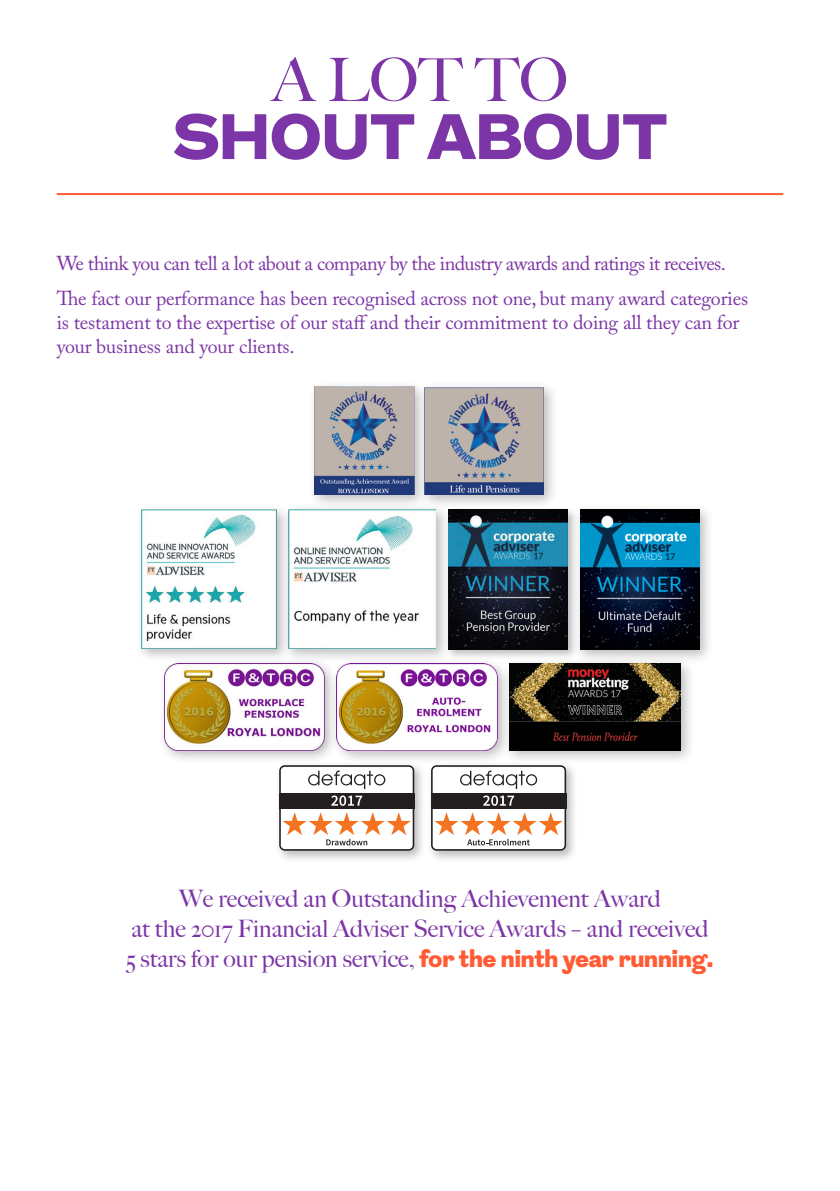
<style>
.page{position:relative;width:840px;height:1191px;background:#fff}
.page>*{position:absolute;margin:0;border:0;box-sizing:border-box;transform-origin:0 0}
.Page_Headline_BOTTOM{font:900 64px "Grot";color:#7c35a6}
.Page_Headline_TOP{font:500 60px "Big Caslon";color:#7c35a6}
.t1{font:500 24px/30px "Big Caslon";color:#7c35a6;text-align:center}
.Body_Purple{font:20px/24px "Adobe Caslon Pro";letter-spacing:-.01em;color:#7c35a6}
.Body_Purple-2{font:20px "Adobe Caslon Pro";letter-spacing:-.03em;color:#7c35a6}
.s1{font-family:"Grot";font-weight:900;color:#ff5b35}
</style>
<div class="page">
<hr style="left:57px;top:193px;width:725px;height:2px;background:#ff5b35">
<div style="left:502px;top:657px;width:192px;height:108px;background:#231f20;opacity:.3"></div>
<img style="left:511px;top:664px;width:169px;height:86px">
<div style="left:282px;top:503px;width:168px;height:160px;background:#231f20;opacity:.3"></div>
<img style="left:290px;top:509px;width:145px;height:140px">
<div style="left:573px;top:503px;width:141px;height:162px;background:#231f20;opacity:.3"></div>
<img style="left:579px;top:510px;width:120px;height:140px">
<div style="left:136px;top:503px;width:154px;height:160px;background:#231f20;opacity:.3"></div>
<img style="left:142px;top:509px;width:134px;height:140px">
<div style="left:445px;top:507px;width:134px;height:153px;background:#231f20;opacity:.3"></div>
<img style="left:448px;top:510px;width:119px;height:139px">
<div style="left:427px;top:761px;width:151px;height:101px;background:#231f20;opacity:.3"></div>
<svg style="left:431px;top:765px;width:135px;height:85px"></svg>
<div style="left:275px;top:761px;width:151px;height:101px;background:#231f20;opacity:.3"></div>
<svg style="left:279px;top:765px;width:135px;height:85px"></svg>
<div style="left:330px;top:657px;width:181px;height:107px;background:#231f20;opacity:.3"></div>
<img style="left:338px;top:664px;width:158px;height:86px">
<div style="left:158px;top:657px;width:180px;height:107px;background:#231f20;opacity:.3"></div>
<img style="left:164px;top:664px;width:160px;height:86px">
<div style="left:307px;top:380px;width:121px;height:129px;background:#231f20;opacity:.3"></div>
<img style="left:314px;top:387px;width:100px;height:108px">
<div style="left:417px;top:380px;width:141px;height:129px;background:#231f20;opacity:.3"></div>
<img style="left:424px;top:387px;width:119px;height:108px">
<p class="Page_Headline_TOP" style="left:272px;top:45px;width:297px">A LOT TO</p>
<p class="Page_Headline_BOTTOM" style="left:173px;top:91px;width:496px">SHOUT ABOUT</p>
<p class="Body_Purple-2" style="left:57px;top:251px;width:670px">We think you can tell a lot about a company by the industry awards and ratings it receives.</p>
<p class="Body_Purple" style="left:57px;top:286px;width:692px">The fact our performance has been recognised across not one, but many award categories is testament to the expertise of our staff and their commitment to doing all they can for your business and your clients.</p>
<p class="t1" style="left:126px;top:883px;width:589px">We received an Outstanding Achievement Award<br>at the 2017 Financial Adviser Service Awards – and received<br>5 stars for our pension service, <span class="s1">for the ninth year running.</span></p>
</div>
